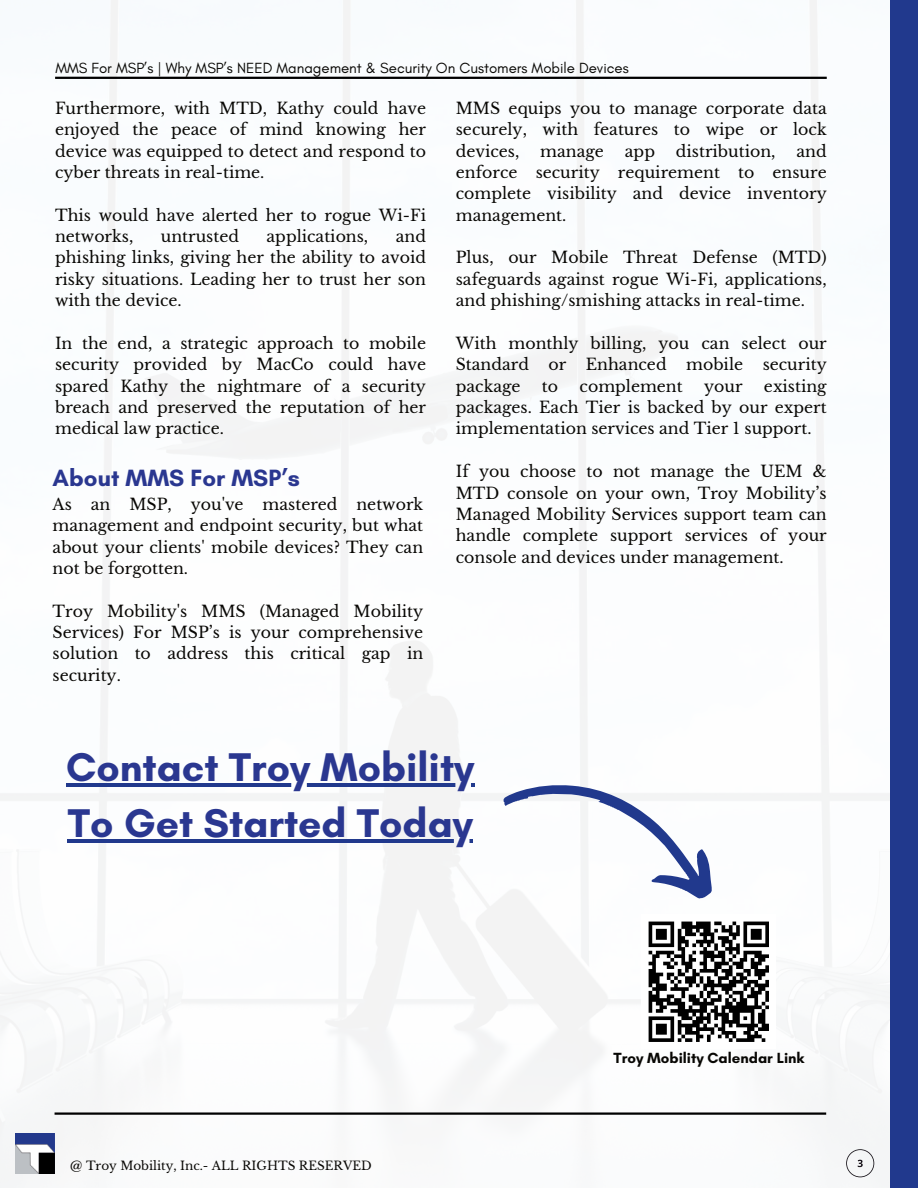
<style>
.page{position:relative;width:918px;height:1188px;background:#fff}
.page>*{position:absolute;margin:0;border:0;box-sizing:border-box;transform-origin:0 0}
.t1{font:700 40.8px/56.2px "Glacial Indifference";color:#2a3790}
.t2{font:700 24px "Glacial Indifference";color:#2a3790}
.t3{font:15.75px/21.3px "Libre Baskerville";color:#080704;text-align:justify}
.t4{font:15px "Glacial Indifference";color:#080704}
.t5{font:700 15px "Glacial Indifference";color:#080704}
.t6{font:12px "Libre Baskerville";color:#080704}
</style>
<div class="page">
<img style="left:0;top:0;width:890px;height:1188px">
<hr style="left:55px;top:77px;width:772px;height:2px;background:#000">
<hr style="left:55px;top:1112px;width:771px;height:3px;background:#000">
<div style="left:890px;top:0;width:28px;height:1188px;background:#21398d"></div>
<img style="left:15px;top:1133px;width:40px;height:41px">
<svg style="left:846px;top:1149px;width:28px;height:28px"></svg>
<div style="left:641px;top:914px;width:135px;height:135px;background:#fff"></div>
<svg style="left:648px;top:921px;width:121px;height:121px"></svg>
<svg style="left:503px;top:784px;width:209px;height:115px"></svg>
<hr style="left:66px;top:783px;width:408px;height:4px;background:#21398d">
<hr style="left:68px;top:839px;width:405px;height:4px;background:#21398d">
<p class="t4" style="left:55px;top:59px;width:575px">MMS For MSP’s | Why MSP’s NEED Management &amp; Security On Customers Mobile Devices</p>
<p class="t3" style="left:55px;top:98px;width:372px">Furthermore, with MTD, Kathy could have enjoyed the peace of mind knowing her device was equipped to detect and respond to cyber threats in real-time.</p>
<p class="t3" style="left:55px;top:204px;width:372px">This would have alerted her to rogue Wi-Fi networks,</p>
<p class="t3" style="left:456px;top:98px;width:372px">MMS equips you to manage corporate data securely, with features to wipe or lock devices,</p>
<p class="t3" style="left:456px;top:140px;width:372px;text-indent:341px">and enforce security requirement to ensure complete visibility and device inventory management.</p>
<p class="t3" style="left:456px;top:247px;width:372px">Plus, our Mobile Threat Defense (MTD) safeguards against rogue Wi-Fi, applications, and phishing/smishing attacks in real-time.</p>
<p class="t3" style="left:456px;top:333px;width:372px">With monthly billing, you can select our Standard or Enhanced mobile security package</p>
<p class="t3" style="left:540px;top:140px;width:65px">manage</p>
<p class="t3" style="left:625px;top:140px;width:32px">app</p>
<p class="t3" style="left:676px;top:140px;width:101px">distribution,</p>
<p class="t3" style="left:55px;top:226px;width:372px;text-indent:341px">and phishing links, giving her the ability to avoid risky situations. Leading her to trust her son with the device.</p>
<p class="t3" style="left:55px;top:333px;width:372px">In the end, a strategic approach to mobile security provided by MacCo could have spared Kathy the nightmare of a security breach and preserved the reputation of her medical law practice.</p>
<p class="t3" style="left:161px;top:226px;width:80px">untrusted</p>
<p class="t3" style="left:267px;top:226px;width:103px">applications,</p>
<p class="t3" style="left:542px;top:375px;width:18px">to</p>
<p class="t3" style="left:580px;top:375px;width:105px">complement</p>
<p class="t3" style="left:704px;top:375px;width:40px">your</p>
<p class="t3" style="left:456px;top:375px;width:372px;text-indent:308px">existing packages. Each Tier is backed by our expert implementation services and Tier 1 support.</p>
<p class="t3" style="left:456px;top:461px;width:372px">If you choose to not manage the UEM &amp; MTD console on your own, Troy Mobility’s Managed Mobility Services support team can handle complete support services of your console and devices under management.</p>
<h2 class="t2" style="left:53px;top:463px;width:249px">About MMS For MSP’s</h2>
<p class="t3" style="left:53px;top:494px;width:372px">As an MSP, you've mastered network management and endpoint security, but what about your clients' mobile devices? They can not be forgotten.</p>
<p class="t3" style="left:53px;top:600px;width:372px">Troy Mobility's MMS (Managed Mobility Services) For MSP’s is your comprehensive solution to address this critical gap in security.</p>
<h1 class="t1" style="left:66px;top:739px;width:410px">Contact Troy Mobility<br>To Get Started Today</h1>
<p class="t6" style="left:70px;top:1158px;width:303px">@ Troy Mobility, Inc.- ALL RIGHTS RESERVED</p>
<p class="t5" style="left:614px;top:1049px;width:192px">Troy Mobility Calendar Link</p>
</div>
